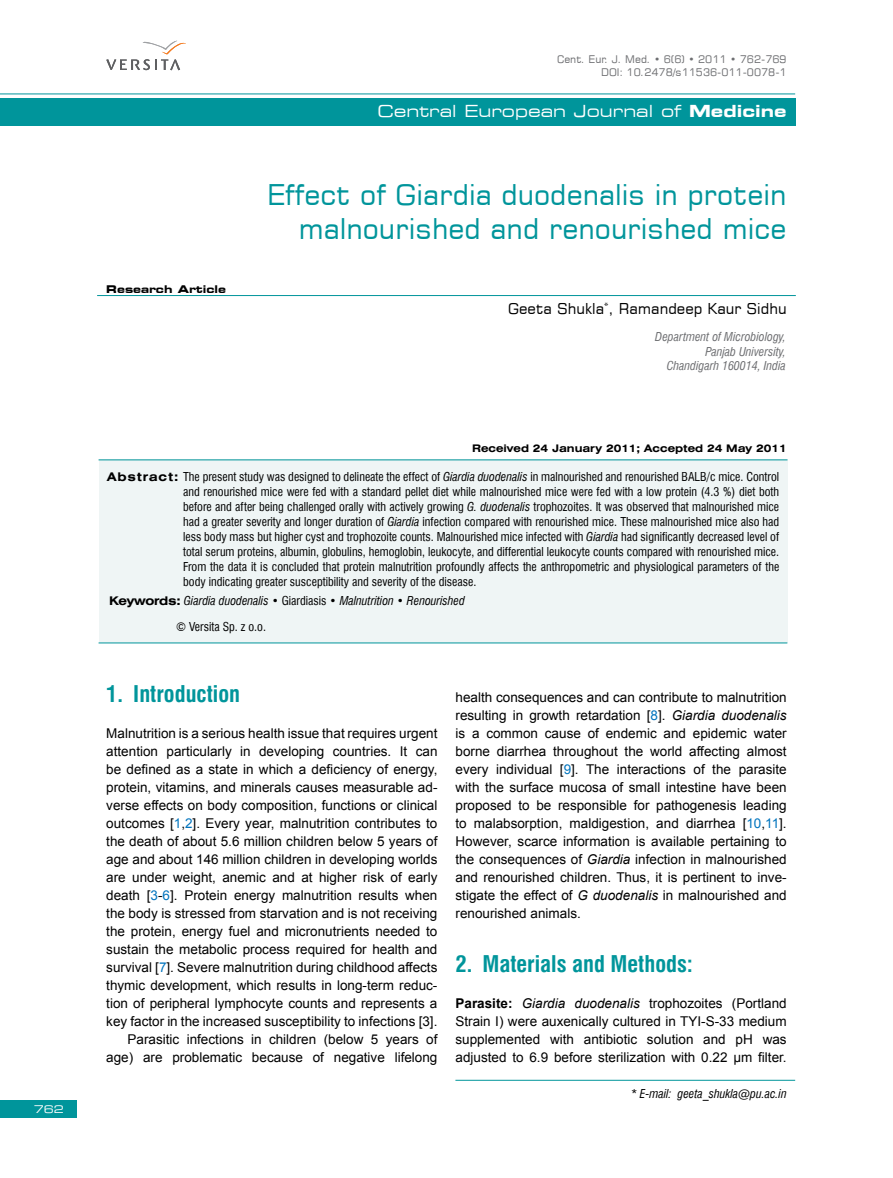
<style>
.page{position:relative;width:893px;height:1178px;background:#fff}
.page>*{position:absolute;margin:0;border:0;box-sizing:border-box;transform-origin:0 0}
.t1{font:28.5px/34.2px "Square 721 EU";color:#00959b;text-align:right}
.t2{font:700 22.5px "Swis 721 Cn EU";color:#00959b}
.t3{font:16.5px "Square 721 Ex EU";color:#fff}
.t4{font:15px "Square 721 EU";color:#000}
.t5{font:13.5px/18px "Arial";color:#000;text-align:justify}
.t6{font:12px/15px "Swis 721 Cn EU";color:#000;text-align:justify}
.t7{font:italic 12px "Swis 721 Cn EU";color:#000}
.t8{font:italic 12px/14.4px "Swis 721 Cn EU";color:#6d6e71;text-align:right}
.t9{font:10.5px/12.6px "Square 721 EU";color:#6d6e71;text-align:right}
.t10{font:700 10.5px "Swis 721 Ex EU";color:#000}
.t11{font:700 10.5px "Square 721 Ex EU";color:#000}
.t12{font:10.5px "Square 721 Ex EU";color:#fff}
.s1{font-weight:700}
.s2{font-family:"Swis 721 Ex EU";font-weight:700}
.s3{font-style:italic}
.s4{font-family:"Swis 721 Ex EU";font-weight:700;font-style:normal}
.s5{font-style:normal}
.s6{color:#0074be}
</style>
<div class="page">
<div style="left:0;top:98px;width:795px;height:28px;background:#00959b"></div>
<div style="left:0;top:1100px;width:77px;height:17px;background:#00959b"></div>
<hr style="left:0;top:94px;width:795px;height:1px;background:#00959b">
<hr style="left:455px;top:1080px;width:340px;height:1px;background:#00959b">
<div style="left:99px;top:460px;width:688px;height:183px;background:#eff5f5"></div>
<hr style="left:99px;top:459px;width:688px;height:1px;background:#00959b">
<hr style="left:99px;top:642px;width:688px;height:1px;background:#00959b">
<hr style="left:97px;top:295px;width:699px;height:1px;background:#00959b">
<svg style="left:106px;top:41px;width:80px;height:29px"></svg>
<p class="t12" style="left:34px;top:1102px;width:31px">762</p>
<p class="t9" style="left:557px;top:53px;width:231px">Cent. Eur. J. Med. • 6(6) • 2011 • 762-769<br>DOI: 10.2478/s11536-011-0078-1</p>
<p class="t3" style="left:378px;top:102px;width:411px">Central European Journal of <span class="s1">Medicine</span></p>
<p class="t11" style="left:106px;top:283px;width:121px">Research Article</p>
<h1 class="t1" style="left:267px;top:177px;width:521px">Effect of Giardia duodenalis in protein malnourished and renourished mice</h1>
<p class="t4" style="left:508px;top:299px;width:280px">Geeta Shukla<sup>*</sup>, Ramandeep Kaur Sidhu</p>
<p class="t8" style="left:655px;top:330px;width:132px">Department of Microbiology,<br>Panjab University,<br>Chandigarh 160014, India</p>
<p class="t10" style="left:472px;top:442px;width:316px">Received 24 January 2011; Accepted 24 May 2011</p>
<p class="t6" style="left:183px;top:469px;width:598px;text-indent:-76px"><span class="s2">Abstract:</span> The present study was designed to delineate the effect of <span class="s3">Giardia duodenalis</span> in malnourished and renourished BALB/c mice. Control and renourished mice were fed with a standard pellet diet while malnourished mice were fed with a low protein (4.3 %) diet both before and after being challenged orally with actively growing <span class="s3">G. duodenalis</span> trophozoites. It was observed that malnourished mice had a greater severity and longer duration of <span class="s3">Giardia</span> infection compared with renourished mice. These malnourished mice also had less body mass but higher cyst and trophozoite counts. Malnourished mice infected with <span class="s3">Giardia</span> had significantly decreased level of total serum proteins, albumin, globulins, hemoglobin, leukocyte, and differential leukocyte counts compared with renourished mice.<br>From the data it is concluded that protein malnutrition profoundly affects the anthropometric and physiological parameters of the body indicating greater susceptibility and severity of the disease.</p>
<p class="t6" style="left:176px;top:619px;width:91px">© Versita Sp. z o.o.</p>
<p class="t7" style="left:109px;top:593px;width:357px"><span class="s4">Keywords:</span> Giardia duodenalis • <span class="s5">Giardiasis</span> • Malnutrition • Renourished</p>
<h2 class="t2" style="left:106px;top:680px;width:135px">1. Introduction</h2>
<p class="t5" style="left:106px;top:724px;width:333px;text-align:right">Malnutrition is a serious health issue that requires urgent attention particularly in developing countries. It can be defined as a state in which a deficiency of energy, protein, vitamins, and minerals causes measurable ad&shy;verse effects on body composition, functions or clinical outcomes [<span class="s6">1</span>,<span class="s6">2</span>]. Every year, malnutrition contributes to the death of about 5.6 million children below 5 years of age and about 146 million children in developing worlds are under weight, anemic and at higher risk of early death [<span class="s6">3</span>-<span class="s6">6</span>]. Protein energy malnutrition results when the body is stressed from starvation and is not receiving the protein, energy fuel and micronutrients needed to sustain the metabolic process required for health and survival [<span class="s6">7</span>]. Severe malnutrition during childhood affects thymic development, which results in long-term reduc&shy;tion of peripheral lymphocyte counts and represents a key factor in the increased susceptibility to infections [3].<br>Parasitic infections in children (below 5 years of age) are problematic because of negative lifelong</p>
<p class="t5" style="left:455px;top:688px;width:333px">health consequences and can contribute to malnutrition resulting in growth retardation [<span class="s6">8</span>]. <span class="s3">Giardia duodenalis </span>is a common cause of endemic and epidemic water borne diarrhea throughout the world affecting almost every individual [<span class="s6">9</span>]. The interactions of the parasite with the surface mucosa of small intestine have been proposed to be responsible for pathogenesis leading to malabsorption, maldigestion, and diarrhea [<span class="s6">10</span>,<span class="s6">11</span>].<br>However, scarce information is available pertaining to the consequences of <span class="s3">Giardia</span> infection in malnourished and renourished children. Thus, it is pertinent to inve&shy;stigate the effect of <span class="s3">G duodenalis</span> in malnourished and renourished animals.</p>
<h2 class="t2" style="left:455px;top:950px;width:239px">2. Materials and Methods:</h2>
<p class="t5" style="left:455px;top:994px;width:333px"><span class="s1">Parasite:</span> <span class="s3">Giardia duodenalis</span> trophozoites (Portland Strain I) were auxenically cultured in TYI-S-33 medium supplemented with antibiotic solution and pH was adjusted to 6.9 before sterilization with 0.22 µm filter.</p>
<p class="t7" style="left:631px;top:1086px;width:157px">* E-mail: geeta_shukla@pu.ac.in</p>
</div>
